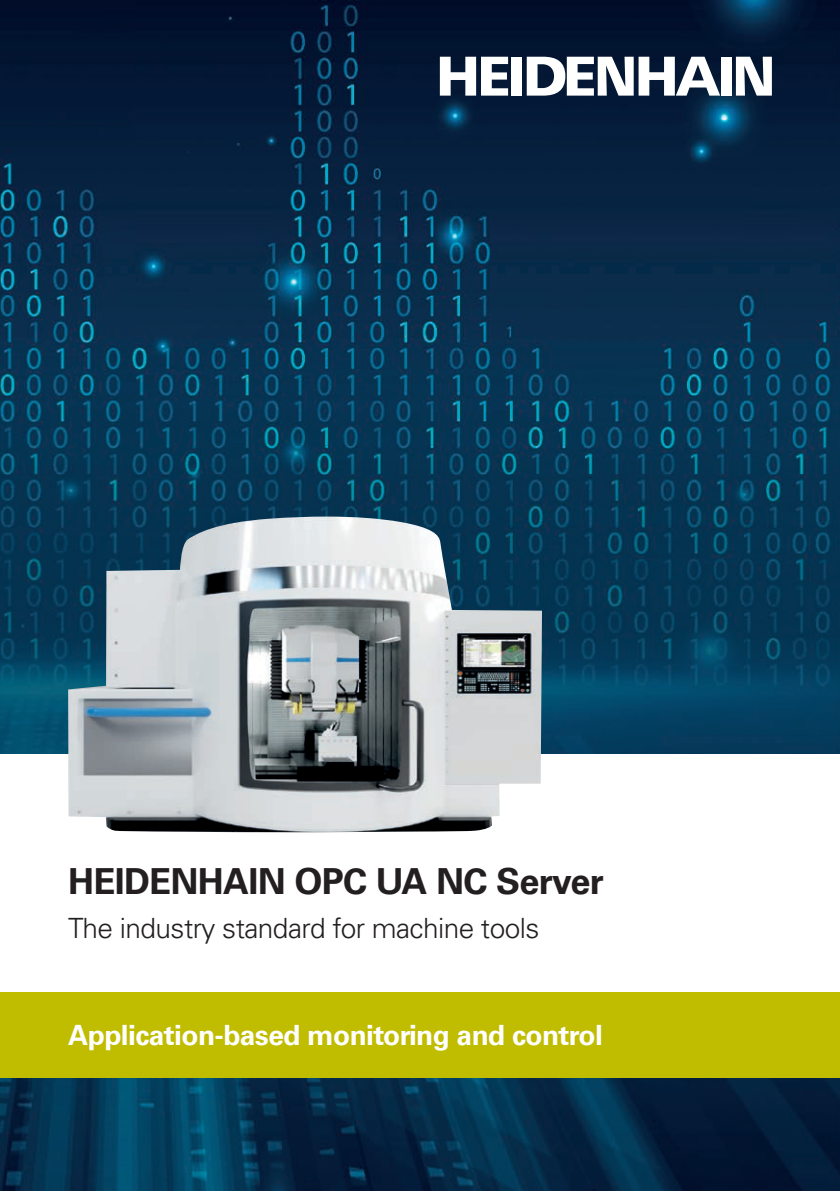
<style>
.page{position:relative;width:840px;height:1191px;background:#fff}
.page>*{position:absolute;margin:0;border:0;box-sizing:border-box;transform-origin:0 0}
.t1{font:700 36px "Univers LT Pro 65";letter-spacing:-.02em;color:#231f20}
.t2{font:700 28px "Univers LT Pro 65";letter-spacing:-.02em;color:#fff}
.t3{font:300 28px "Univers LT Pro 45";letter-spacing:-.02em;color:#231f20}
</style>
<div class="page">
<img style="left:0;top:0;width:839px;height:1191px">
<svg style="left:439px;top:57px;width:69px;height:39px"></svg>
<div style="left:511px;top:57px;width:10px;height:39px;background:#fff"></div>
<svg style="left:526px;top:57px;width:193px;height:39px"></svg>
<div style="left:720px;top:57px;width:11px;height:39px;background:#fff"></div>
<svg style="left:735px;top:57px;width:36px;height:39px"></svg>
<div style="left:0;top:754px;width:839px;height:266px;background:#fff"></div>
<div style="left:0;top:992px;width:839px;height:85px;background:#c0bc00"></div>
<img style="left:68px;top:516px;width:473px;height:316px">
<p class="t1" style="left:68px;top:855px;width:537px">HEIDENHAIN OPC UA NC Server</p>
<p class="t3" style="left:68px;top:909px;width:472px">The industry standard for machine tools</p>
<p class="t2" style="left:68px;top:1015px;width:536px">Application-based monitoring and control</p>
</div>
